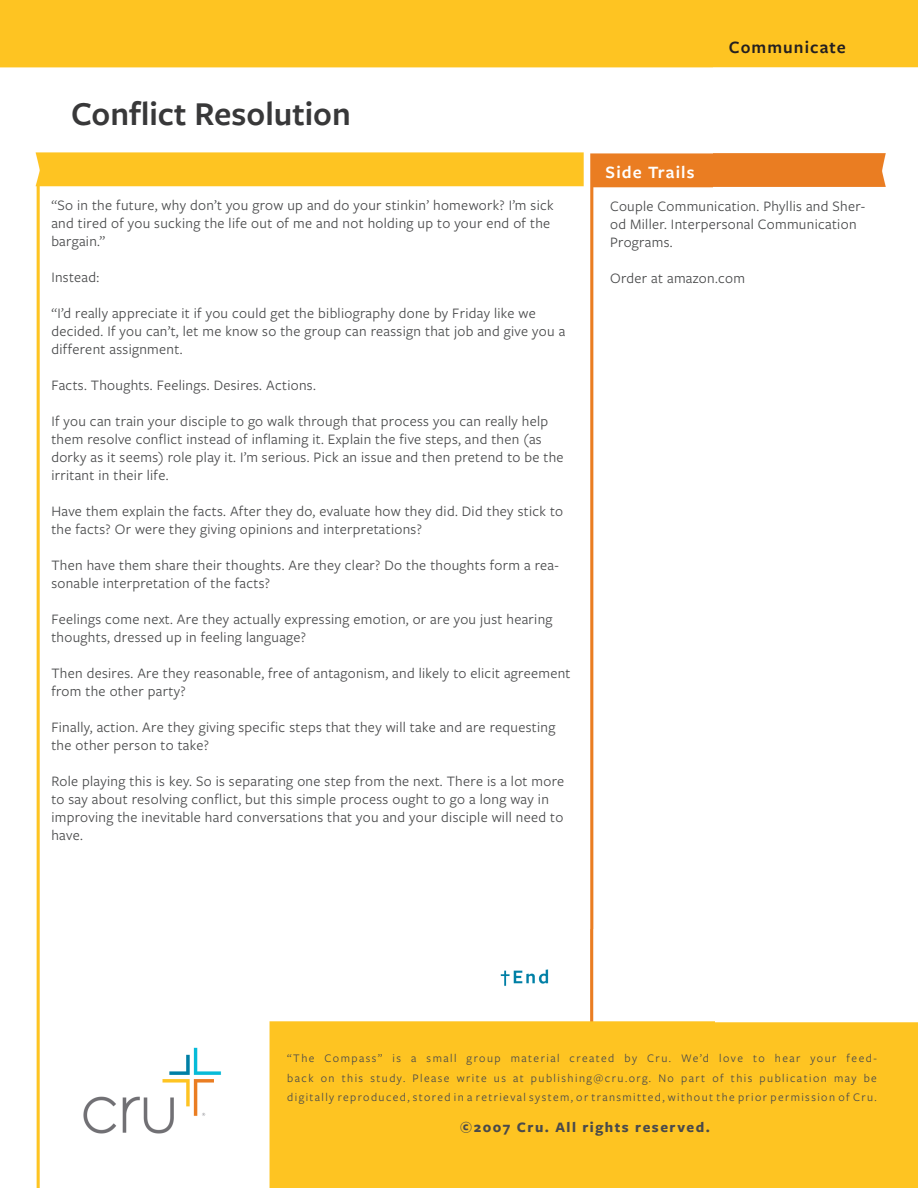
<style>
.page{position:relative;width:918px;height:1188px;background:#fff}
.page>*{position:absolute;margin:0;border:0;box-sizing:border-box;transform-origin:0 0}
.t1{font:600 34.65px "Freight Sans Pro";color:#383839}
.t2{font:600 18px "Freight Sans Pro";letter-spacing:.06em;color:#231f20}
.t3{font:600 18px "Freight Sans Pro";letter-spacing:.06em;color:#fff}
.t4{font:15px/18px "Freight Sans Pro";letter-spacing:.02em;color:#494a4b}
.t5{font:700 15px "Freight Sans Pro";letter-spacing:.1em;color:#494a4b}
.t6{font:12px/19.2px "Freight Sans Pro";letter-spacing:.115em;color:#494a4b;text-align:justify}
</style>
<div class="page">
<img style="left:0;top:0;width:918px;height:1188px">
<h1 class="t1" style="left:71px;top:90px;width:281px">Conflict Resolution</h1>
<p class="t4" style="left:51px;top:195px;width:504px">“So in the future, why don’t you grow up and do your stinkin’ homework? I’m sick and tired of you sucking the life out of me and not holding up to your end of the bargain.”</p>
<p class="t4" style="left:51px;top:267px;width:49px">Instead:</p>
<p class="t4" style="left:51px;top:303px;width:515px">“I’d really appreciate it if you could get the bibliography done by Friday like we decided. If you can’t, let me know so the group can reassign that job and give you a different assignment.</p>
<p class="t4" style="left:51px;top:375px;width:266px">Facts. Thoughts. Feelings. Desires. Actions.</p>
<p class="t4" style="left:51px;top:411px;width:514px">If you can train your disciple to go walk through that process you can really help them resolve conflict instead of inflaming it. Explain the five steps, and then (as dorky as it seems) role play it. I’m serious. Pick an issue and then pretend to be the irritant in their life.</p>
<p class="t4" style="left:51px;top:501px;width:513px">Have them explain the facts. After they do, evaluate how they did. Did they stick to the facts? Or were they giving opinions and interpretations?</p>
<p class="t4" style="left:51px;top:555px;width:509px">Then have them share their thoughts. Are they clear? Do the thoughts form a rea&shy;sonable interpretation of the facts?</p>
<p class="t4" style="left:51px;top:609px;width:503px">Feelings come next. Are they actually expressing emotion, or are you just hearing thoughts, dressed up in feeling language?</p>
<p class="t4" style="left:51px;top:663px;width:521px">Then desires. Are they reasonable, free of antagonism, and likely to elicit agreement from the other party?</p>
<p class="t4" style="left:51px;top:717px;width:506px">Finally, action. Are they giving specific steps that they will take and are requesting the other person to take?</p>
<p class="t4" style="left:51px;top:771px;width:514px">Role playing this is key. So is separating one step from the next. There is a lot more to say about resolving conflict, but this simple process ought to go a long way in improving the inevitable hard conversations that you and your disciple will need to have.</p>
<p class="t2" style="left:729px;top:35px;width:118px">Communicate</p>
<p class="t3" style="left:606px;top:160px;width:90px">Side Trails</p>
<p class="t4" style="left:610px;top:197px;width:256px">Couple Communication. Phyllis and Sher&shy;od Miller. Interpersonal Communication<br>Programs.</p>
<p class="t4" style="left:610px;top:269px;width:136px">Order at amazon.com</p>
<p class="t6" style="left:287px;top:1048px;width:591px">“The Compass” is a small group material created by Cru. We’d love to hear your feed&shy;back on this study. Please write us at publishing@cru.org. No part of this publication may be digitally reproduced, stored in a retrieval system, or transmitted, without the prior permission of Cru.</p>
<p class="t5" style="left:460px;top:1117px;width:251px">©2007 Cru. All rights reserved.</p>
</div>
